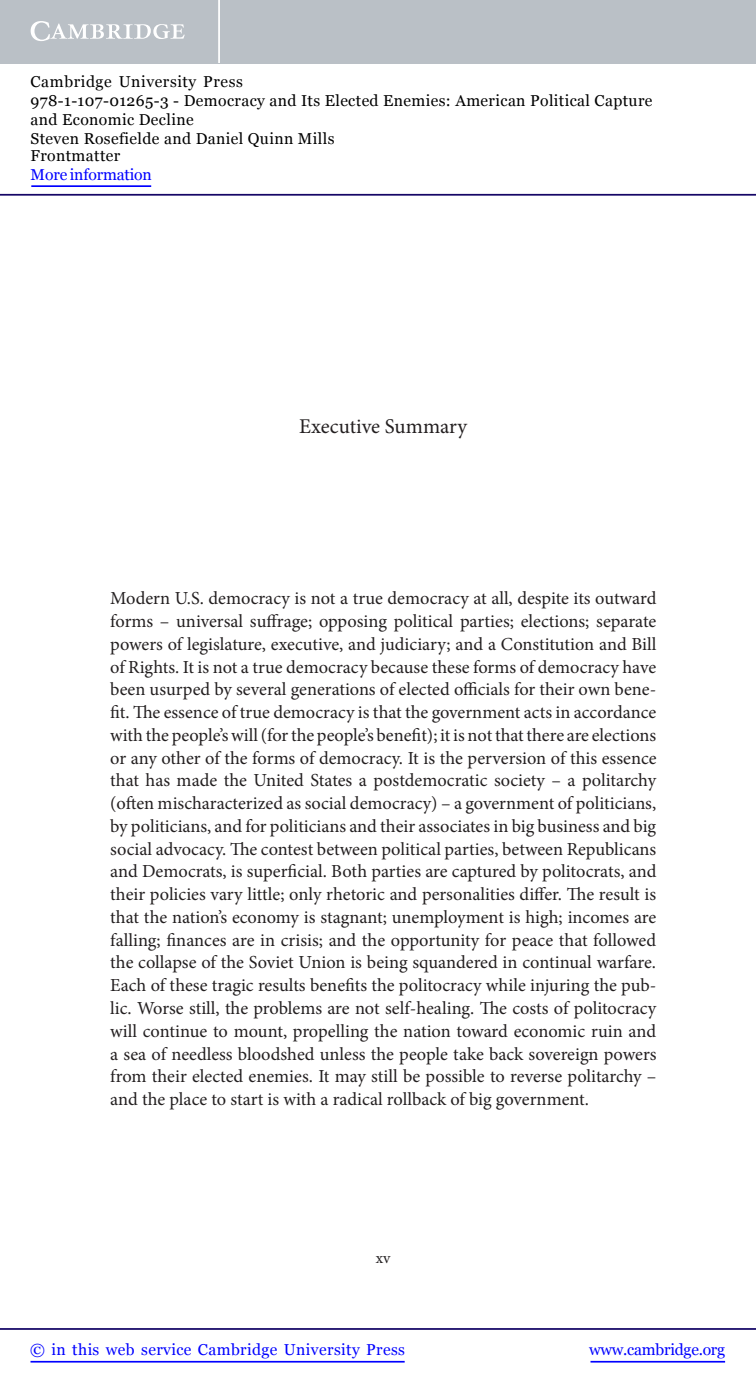
<style>
.page{position:relative;width:756px;height:1388px;background:#fff}
.page>*{position:absolute;margin:0;border:0;box-sizing:border-box;transform-origin:0 0}
.t1{font:21px "Minion Pro";color:#231f20}
.t2{font:18.38px/22.8px "Minion Pro";color:#231f20;text-align:justify}
.t3{font:15.75px/18.6px "Georgia";letter-spacing:.025em;color:#000}
.t4{font:15.75px "Georgia";letter-spacing:.025em;color:#00f}
.t5{font:15.75px "Georgia";letter-spacing:-.015em;color:#00f}
.t6{font:15.75px "Georgia";letter-spacing:-.01em;color:#00f}
.t7{font:15.75px "Minion Pro";color:#231f20}
</style>
<div class="page">
<hr style="left:591px;top:1361px;width:134px;height:1px;background:#00f">
<hr style="left:0;top:1328px;width:756px;height:2px;background:#150666">
<hr style="left:31px;top:1361px;width:374px;height:1px;background:#00f">
<div style="left:0;top:0;width:756px;height:63px;background:#bac0c6"></div>
<svg style="left:31px;top:21px;width:154px;height:20px"></svg>
<hr style="left:218px;top:0;width:2px;height:63px;background:#fff">
<hr style="left:0;top:194px;width:756px;height:2px;background:#150666">
<hr style="left:31px;top:185px;width:120px;height:2px;background:#00f">
<p class="t3" style="left:31px;top:72px;width:623px">Cambridge University Press<br>978-1-107-01265-3 - Democracy and Its Elected Enemies: American Political Capture and Economic Decline<br>Steven Rosefielde and Daniel Quinn Mills<br>Frontmatter</p>
<p class="t6" style="left:31px;top:166px;width:123px">More information</p>
<p class="t1" style="left:299px;top:418px;width:170px">Executive Summary</p>
<p class="t2" style="left:110px;top:589px;width:548px">Modern U.S. democracy is not a true democracy at all, despite its outward forms – universal suffrage; opposing political parties; elections; separate powers of legislature, executive, and judiciary; and a Constitution and Bill of Rights. It is not a true democracy because these forms of democracy have been usurped by several generations of elected officials for their own bene&shy;fit. The essence of true democracy is that the government acts in accordance with the people’s will (for the people’s benefit); it is not that there are elections or any other of the forms of democracy. It is the perversion of this essence that has made the United States a postdemocratic society – a politarchy (often mischaracterized as social democracy) – a government of politicians, by politicians, and for politicians and their associates in big business and big social advocacy. The contest between political parties, between Republicans and Democrats, is superficial. Both parties are captured by politocrats, and their policies vary little; only rhetoric and personalities differ. The result is that the nation’s economy is stagnant; unemployment is high; incomes are falling; finances are in crisis; and the opportunity for peace that followed the collapse of the Soviet Union is being squandered in continual warfare.<br>Each of these tragic results benefits the politocracy while injuring the pub&shy;lic. Worse still, the problems are not self-healing. The costs of politocracy will continue to mount, propelling the nation toward economic ruin and a sea of needless bloodshed unless the people take back sovereign powers from their elected enemies. It may still be possible to reverse politarchy – and the place to start is with a radical rollback of big government.</p>
<p class="t7" style="left:376px;top:1251px;width:16px">xv</p>
<p class="t4" style="left:30px;top:1340px;width:376px">© in this web service Cambridge University Press</p>
<p class="t5" style="left:589px;top:1340px;width:137px">www.cambridge.org</p>
</div>
